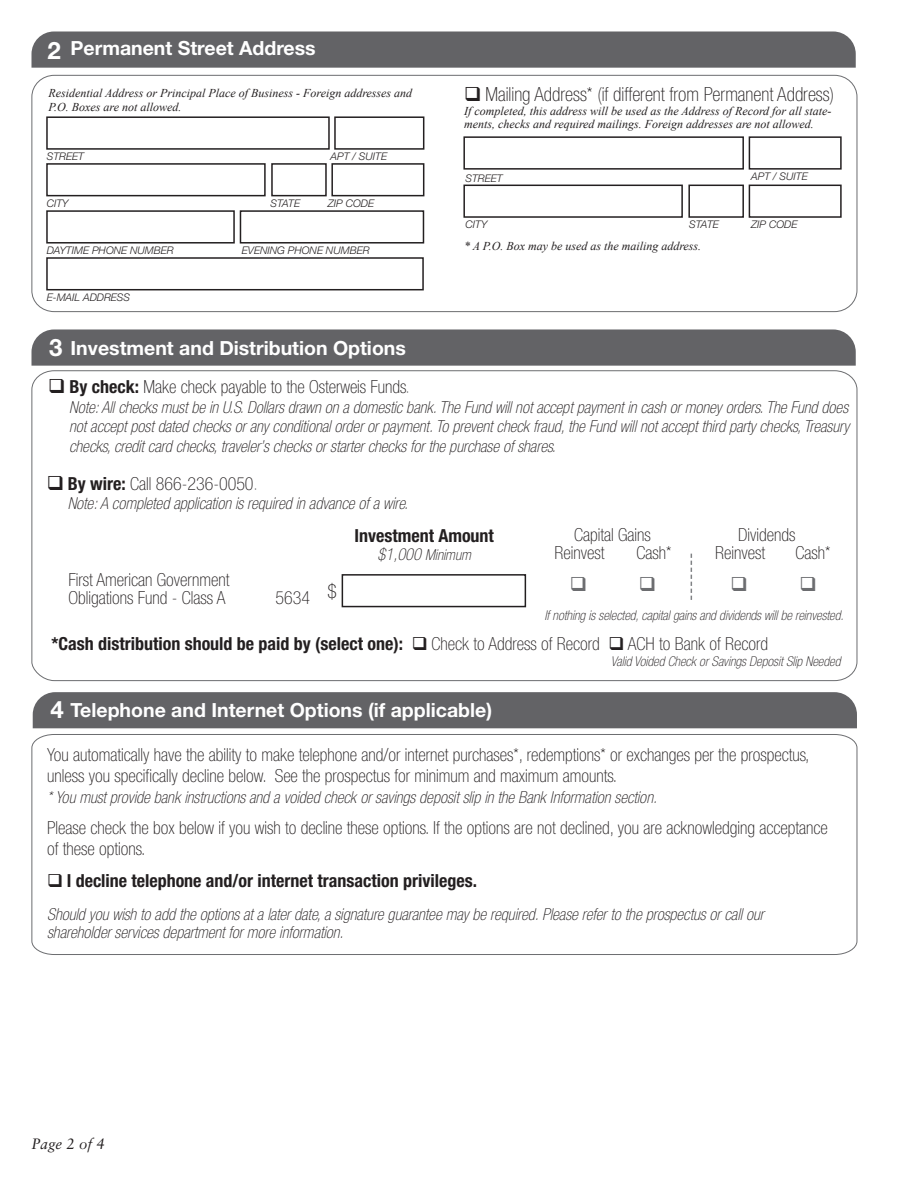
<style>
.page{position:relative;width:918px;height:1188px;background:#fff}
.page>*{position:absolute;margin:0;border:0;box-sizing:border-box;transform-origin:0 0}
.t1{font:700 24px "Helvetica Neue";color:#fff}
.t2{font:700 19.5px "Helvetica Neue";color:#fff}
.t3{font:100 condensed 19.5px "Helvetica Neue";color:#231f20}
.t4{font:100 condensed 18px/21px "Helvetica Neue";color:#231f20}
.t5{font:700 condensed 18px "Helvetica Neue";color:#231f20}
.t6{font:italic 100 condensed 16.5px/19.5px "Helvetica Neue";color:#231f20;text-align:justify}
.t7{font:italic 100 condensed 15px "Helvetica Neue";color:#231f20}
.t8{font:italic 15px "Sabon";color:#231f20}
.t9{font:italic 100 condensed 13.5px "Helvetica Neue";color:#231f20}
.t10{font:italic 12px/14.4px "Times New Roman";color:#231f20}
.t11{font:italic 300 10.5px "Helvetica Neue";color:#231f20}
.s1{font-weight:700}
.s2{color:#6c6d70}
.s3{font-size:16.5px}
.s4{font-weight:100}
</style>
<div class="page">
<div style="left:32px;top:31px;width:824px;height:37px;background:#636366"></div>
<div style="left:31px;top:75px;width:826px;height:237px;border:1px solid #6c6d70;border-radius:22px"></div>
<div style="left:46px;top:116px;width:284px;height:34px;border:2px solid #231f20"></div>
<div style="left:46px;top:163px;width:220px;height:33px;border:2px solid #231f20"></div>
<div style="left:463px;top:185px;width:220px;height:33px;border:2px solid #231f20"></div>
<div style="left:463px;top:136px;width:281px;height:34px;border:2px solid #231f20"></div>
<div style="left:46px;top:210px;width:189px;height:34px;border:2px solid #231f20"></div>
<div style="left:46px;top:257px;width:378px;height:33px;border:2px solid #231f20"></div>
<div style="left:240px;top:210px;width:184px;height:34px;border:2px solid #231f20"></div>
<div style="left:271px;top:163px;width:56px;height:33px;border:2px solid #231f20"></div>
<div style="left:688px;top:185px;width:56px;height:33px;border:2px solid #231f20"></div>
<div style="left:331px;top:163px;width:93px;height:33px;border:2px solid #231f20"></div>
<div style="left:749px;top:185px;width:93px;height:33px;border:2px solid #231f20"></div>
<div style="left:749px;top:136px;width:93px;height:34px;border:2px solid #231f20"></div>
<div style="left:334px;top:116px;width:90px;height:34px;border:2px solid #231f20"></div>
<div style="left:32px;top:329px;width:824px;height:37px;background:#636366"></div>
<svg style="left:31px;top:370px;width:827px;height:311px"></svg>
<svg style="left:691px;top:554px;width:1px;height:46px"></svg>
<div style="left:342px;top:574px;width:184px;height:33px;border:2px solid #231f20"></div>
<div style="left:33px;top:692px;width:824px;height:36px;background:#636366"></div>
<svg style="left:31px;top:734px;width:827px;height:221px"></svg>
<svg style="left:571px;top:577px;width:15px;height:14px"></svg>
<svg style="left:640px;top:577px;width:15px;height:14px"></svg>
<svg style="left:732px;top:577px;width:14px;height:14px"></svg>
<svg style="left:801px;top:577px;width:14px;height:14px"></svg>
<p class="t1" style="left:48px;top:35px;width:15px">2</p>
<p class="t2" style="left:71px;top:36px;width:247px">Permanent Street Address</p>
<p class="t10" style="left:48px;top:85px;width:365px">Residential Address or Principal Place of Business - Foreign addresses and<br>P.O. Boxes are not allowed.</p>
<p class="t3" style="left:464px;top:84px;width:371px">❑ Mailing Address* (if different from Permanent Address)</p>
<p class="t10" style="left:464px;top:104px;width:369px;line-height:13.5px">If completed, this address will be used as the Address of Record for all state&shy;ments, checks and required mailings. Foreign addresses are not allowed.</p>
<p class="t11" style="left:47px;top:150px;width:39px">STREET</p>
<p class="t11" style="left:47px;top:197px;width:23px">CITY</p>
<p class="t11" style="left:47px;top:244px;width:128px">DAYTIME PHONE NUMBER</p>
<p class="t11" style="left:47px;top:291px;width:85px">E-MAIL ADDRESS</p>
<p class="t11" style="left:270px;top:197px;width:31px">STATE</p>
<p class="t11" style="left:330px;top:150px;width:58px">APT / SUITE</p>
<p class="t11" style="left:328px;top:197px;width:48px">ZIP CODE</p>
<p class="t11" style="left:242px;top:244px;width:129px">EVENING PHONE NUMBER</p>
<p class="t1" style="left:49px;top:332px;width:15px">3</p>
<p class="t2" style="left:71px;top:336px;width:337px">Investment and Distribution Options</p>
<p class="t11" style="left:465px;top:172px;width:39px">STREET</p>
<p class="t11" style="left:751px;top:170px;width:58px">APT / SUITE</p>
<p class="t11" style="left:465px;top:218px;width:23px">CITY</p>
<p class="t11" style="left:689px;top:218px;width:31px">STATE</p>
<p class="t11" style="left:751px;top:218px;width:48px">ZIP CODE</p>
<p class="t10" style="left:464px;top:239px;width:239px">* A P.O. Box may be used as the mailing address.</p>
<p class="t4" style="left:48px;top:376px;width:363px">❑ <span class="s1">By check:</span> Make check payable to the Osterweis Funds<span class="s2">.</span></p>
<p class="t6" style="left:69px;top:397px;width:782px">Note: All checks must be in U.S. Dollars drawn on a domestic bank. The Fund will not accept payment in cash or money orders. The Fund does not accept post dated checks or any conditional order or payment. To prevent check fraud, the Fund will not accept third party checks, Treasury checks, credit card checks, traveler’s checks or starter checks for the purchase of shares.</p>
<p class="t4" style="left:47px;top:473px;width:213px">❑ <span class="s1">By wire:</span> Call 866-236-0050<span class="s2">.</span></p>
<p class="t6" style="left:68px;top:494px;width:342px">Note: A completed application is required in advance of a wire.</p>
<p class="t4" style="left:69px;top:571px;width:162px;line-height:18px">First American Government<br>Obligations Fund - Class A</p>
<p class="t4" style="left:276px;top:587px;width:36px">5634</p>
<p class="t3" style="left:327px;top:580px;width:11px">$</p>
<p class="t5" style="left:354px;top:525px;width:141px">Investment Amount</p>
<p class="t7" style="left:378px;top:547px;width:95px"><span class="s3">$1,000</span> Minimum</p>
<p class="t4" style="left:574px;top:524px;width:78px">Capital Gains</p>
<p class="t4" style="left:738px;top:524px;width:59px">Dividends</p>
<p class="t4" style="left:636px;top:542px;width:36px">Cash*</p>
<p class="t4" style="left:715px;top:542px;width:51px">Reinvest</p>
<p class="t4" style="left:795px;top:542px;width:36px">Cash*</p>
<p class="t4" style="left:555px;top:542px;width:51px">Reinvest</p>
<p class="t9" style="left:544px;top:608px;width:301px">If nothing is selected, capital gains and dividends will be reinvested.</p>
<p class="t5" style="left:51px;top:633px;width:718px">*Cash distribution should be paid by (select one): ❑ <span class="s4">Check to Address of Record</span> ❑ <span class="s4">ACH to Bank of Record</span></p>
<p class="t9" style="left:611px;top:654px;width:231px">Valid Voided Check or Savings Deposit Slip Needed</p>
<p class="t1" style="left:51px;top:695px;width:15px">4</p>
<p class="t2" style="left:71px;top:698px;width:423px">Telephone and Internet Options (if applicable)</p>
<p class="t4" style="left:47px;top:744px;width:764px">You automatically have the ability to make telephone and/or internet purchases*, redemptions* or exchanges per the prospectus, unless you specifically decline below. See the prospectus for minimum and maximum amounts.</p>
<p class="t6" style="left:47px;top:787px;width:611px">* You must provide bank instructions and a voided check or savings deposit slip in the Bank Information section.</p>
<p class="t4" style="left:47px;top:817px;width:782px">Please check the box below if you wish to decline these options. If the options are not declined, you are acknowledging acceptance of these options.</p>
<p class="t5" style="left:47px;top:869px;width:431px">❑ I decline telephone and/or internet transaction privileges.</p>
<p class="t6" style="left:47px;top:905px;width:718px;line-height:18px">Should you wish to add the options at a later date, a signature guarantee may be required. Please refer to the prospectus or call our shareholder services department for more information.</p>
<p class="t8" style="left:32px;top:1135px;width:75px">Page 2 of 4</p>
</div>
